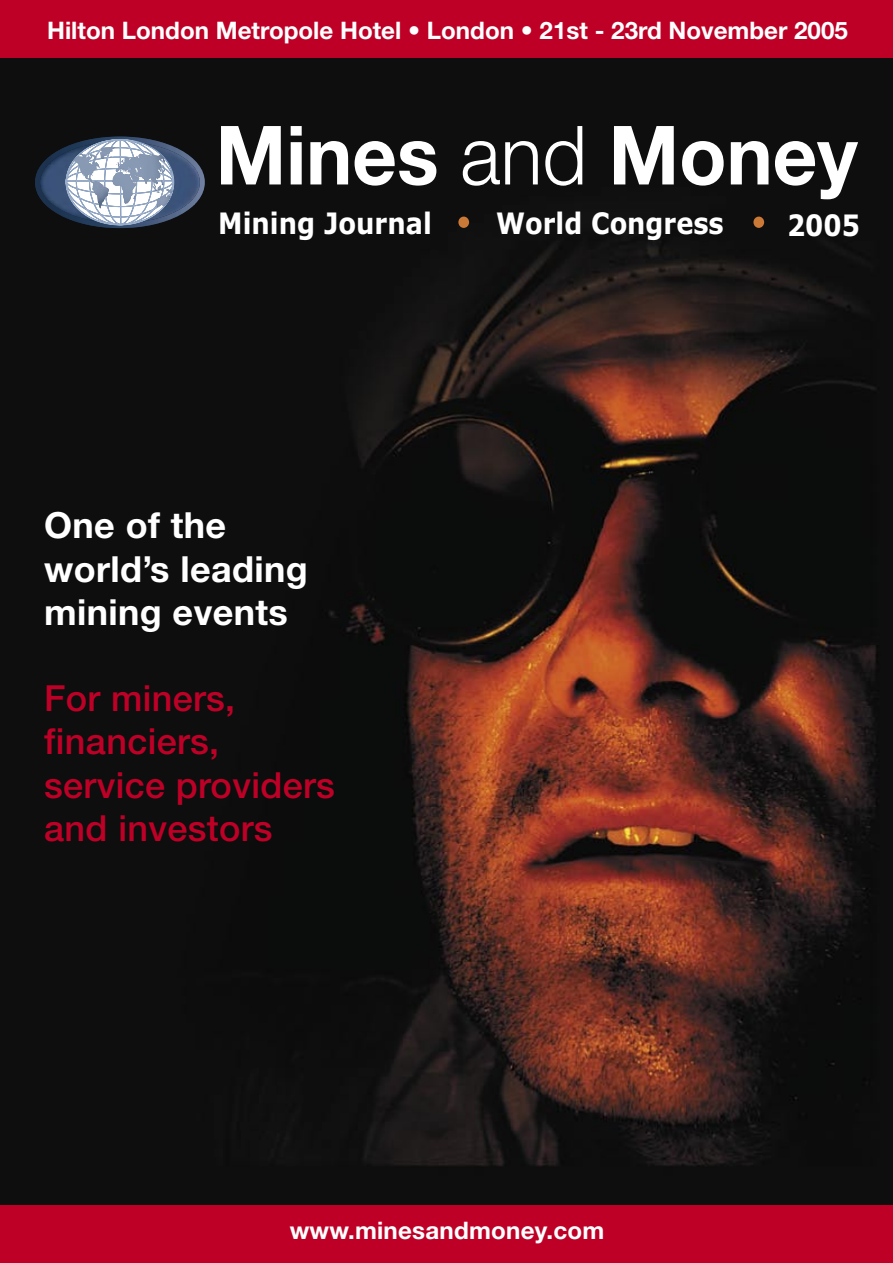
<style>
.page{position:relative;width:893px;height:1263px;background:#fff}
.page>*{position:absolute;margin:0;border:0;box-sizing:border-box;transform-origin:0 0}
.t1{font:700 81.75px "Helvetica Neue";color:#fff;scale:.95 1}
.t2{font:500 36px/43.2px "Helvetica Neue";letter-spacing:.01em;color:#be0027}
.t3{font:700 36px/43.2px "Helvetica Neue";letter-spacing:.01em;color:#fff}
.t4{font:700 29.55px "Verdana";color:#fff;scale:.87 1}
.t5{font:700 24.15px "Helvetica Neue";color:#fff}
.s1{font-weight:300}
</style>
<div class="page">
<img style="left:0;top:57px;width:893px;height:1148px">
<div style="left:0;top:0;width:893px;height:57px;background:#be0027"></div>
<div style="left:0;top:1205px;width:893px;height:58px;background:#be0027"></div>
<svg style="left:35px;top:137px;width:170px;height:91px"></svg>
<img style="left:100px;top:147px;width:16px;height:12px">
<div style="left:458px;top:217px;width:11px;height:11px;background:#ca7936;border-radius:50%"></div>
<div style="left:753px;top:217px;width:11px;height:11px;background:#ca7936;border-radius:50%"></div>
<p class="t5" style="left:47px;top:15px;width:802px">Hilton London Metropole Hotel • London • 21st - 23rd November 2005</p>
<p class="t1" style="left:216px;top:105px;width:677px">Mines <span class="s1">and</span> Money</p>
<p class="t4" style="left:218px;top:205px;width:247px">Mining Journal</p>
<p class="t4" style="left:496px;top:204px;width:263px">World Congress</p>
<p class="t4" style="left:787px;top:206px;width:85px">2005</p>
<p class="t3" style="left:44px;top:503px;width:265px">One of the world’s leading mining events</p>
<p class="t2" style="left:44px;top:676px;width:292px">For miners, financiers, service providers and investors</p>
<p class="t5" style="left:290px;top:1216px;width:316px">www.minesandmoney.com</p>
</div>
